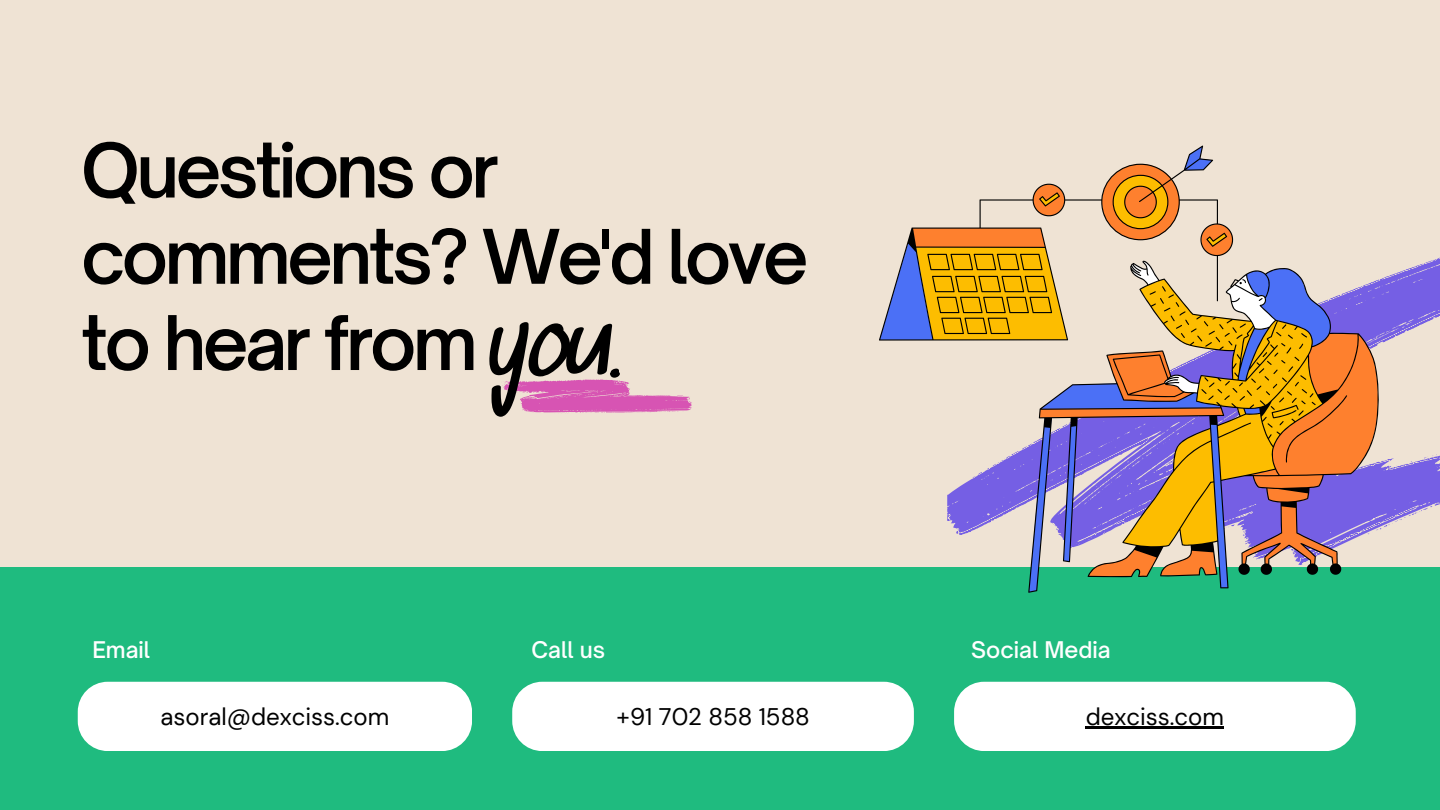
<style>
.page{position:relative;width:1440px;height:810px;background:#efe3d4}
.page>*{position:absolute;margin:0;border:0;box-sizing:border-box;transform-origin:0 0}
.t1{font:85px "Sedgwick Ave";color:#000}
.t2{font:600 72px/86.2px "Open Sauce One";letter-spacing:-.05em;color:#000}
.t3{font:24px "DM Sans";color:#000}
.t4{font:500 22px "Open Sauce One";color:#fff}
</style>
<div class="page">
<div style="left:0;top:567px;width:1440px;height:243px;background:#1fbb7f"></div>
<div style="left:78px;top:682px;width:394px;height:69px;background:#fff;border-radius:30px"></div>
<div style="left:512px;top:682px;width:402px;height:69px;background:#fff;border-radius:30px"></div>
<div style="left:954px;top:682px;width:402px;height:69px;background:#fff;border-radius:30px"></div>
<hr style="left:1086px;top:726px;width:138px;height:2px;background:#000">
<svg style="left:1379px;top:257px;width:61px;height:273px"></svg>
<svg style="left:879px;top:146px;width:500px;height:447px"></svg>
<svg style="left:502px;top:379px;width:190px;height:34px"></svg>
<h1 class="t2" style="left:81px;top:127px;width:729px">Questions or comments? We'd love to hear from</h1>
<h3 class="t1" style="left:483px;top:300px;width:140px;rotate:-1deg">you.</h3>
<p class="t4" style="left:92px;top:636px;width:59px">Email</p>
<h3 class="t4" style="left:532px;top:636px;width:75px">Call us</h3>
<p class="t4" style="left:971px;top:636px;width:141px">Social Media</p>
<h2 class="t3" style="left:161px;top:701px;width:230px">asoral@dexciss.com</h2>
<p class="t3" style="left:616px;top:701px;width:195px">+91 702 858 1588</p>
<p class="t3" style="left:1086px;top:701px;width:140px">dexciss.com</p>
</div>
